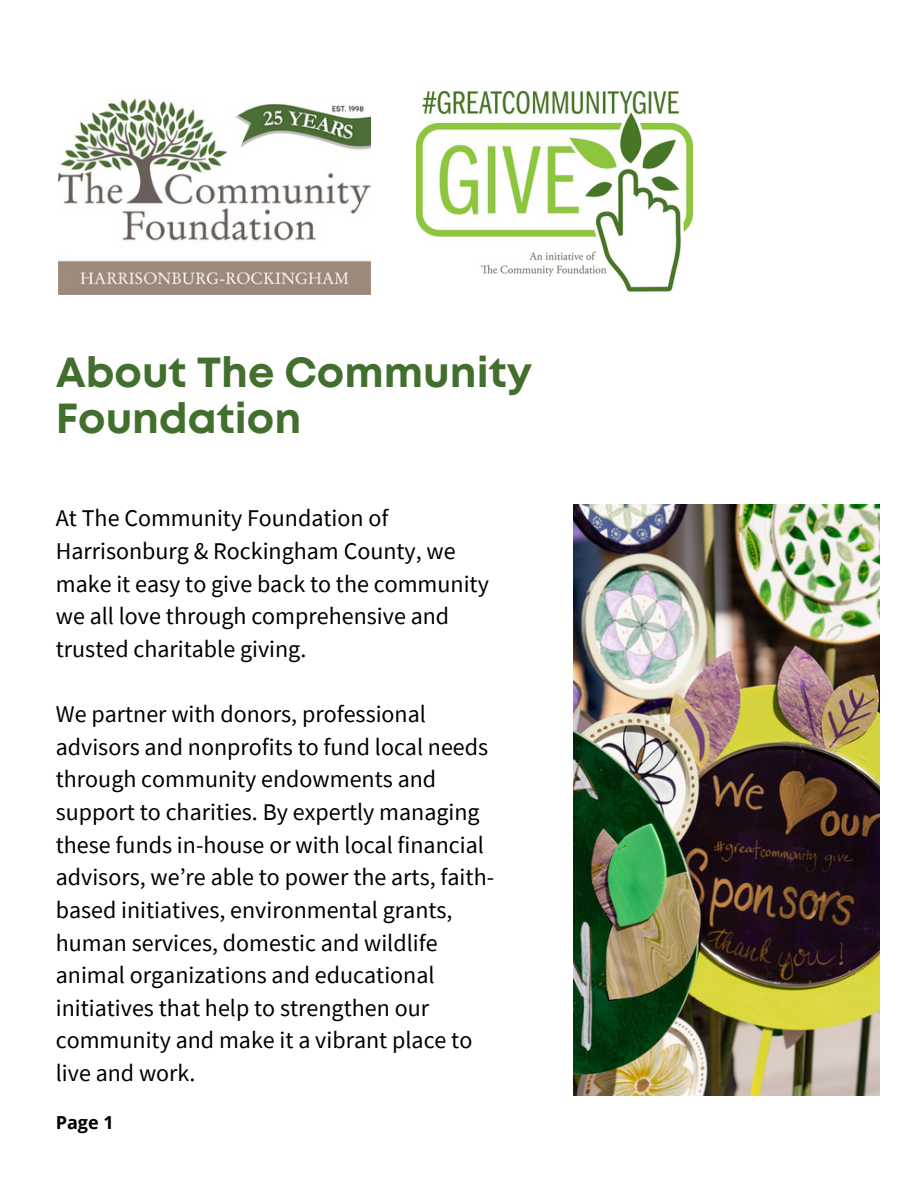
<style>
.page{position:relative;width:918px;height:1188px;background:#fff}
.page>*{position:absolute;margin:0;border:0;box-sizing:border-box;transform-origin:0 0}
.t1{font:700 42px/46.2px "Mont";color:#426f2e}
.t2{font:24px/32.7px "Source Sans Pro";color:#000}
.t3{font:700 18px "Open Sans";color:#000}
</style>
<div class="page">
<img style="left:58px;top:98px;width:313px;height:196px">
<img style="left:574px;top:504px;width:306px;height:592px">
<img style="left:416px;top:92px;width:277px;height:200px">
<p class="t1" style="left:56px;top:352px;width:478px">About The Community<br>Foundation</p>
<p class="t2" style="left:56px;top:502px;width:435px">At The Community Foundation of Harrisonburg &amp; Rockingham County, we make it easy to give back to the community we all love through comprehensive and trusted charitable giving.</p>
<p class="t2" style="left:56px;top:697px;width:440px">We partner with donors, professional advisors and nonprofits to fund local needs through community endowments and support to charities. By expertly managing these funds in-house or with local financial advisors, we’re able to power the arts, faith&shy;based initiatives, environmental grants, human services, domestic and wildlife animal organizations and educational initiatives that help to strengthen our community and make it a vibrant place to live and work.</p>
<p class="t3" style="left:56px;top:1110px;width:59px">Page 1</p>
</div>
